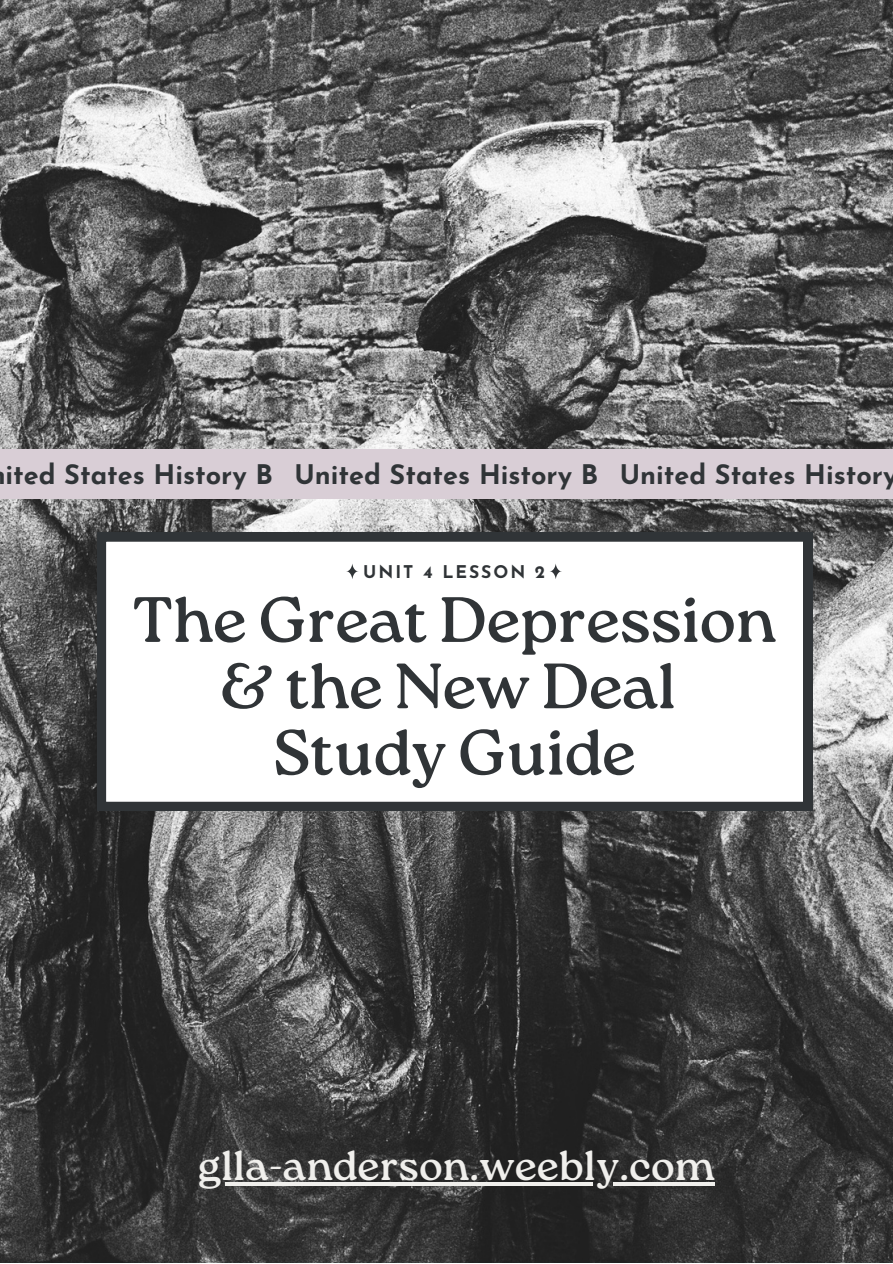
<style>
.page{position:relative;width:893px;height:1264px;background:#fff}
.page>*{position:absolute;margin:0;border:0;box-sizing:border-box;transform-origin:0 0}
.t1{font:63.9px "Roca One";letter-spacing:-.01em;color:#303437}
.t2{font:41.7px "Roca One";color:#f0efec}
.t3{font:700 27px "Josefin Sans";color:#303437}
.t4{font:700 17.55px "Josefin Sans";letter-spacing:.11em;color:#303437}
</style>
<div class="page">
<img style="left:0;top:0;width:892px;height:1262px">
<div style="left:0;top:449px;width:892px;height:49px;background:#d9ced6"></div>
<svg style="left:97px;top:532px;width:714px;height:278px"></svg>
<svg style="left:346px;top:563px;width:12px;height:16px"></svg>
<svg style="left:549px;top:563px;width:12px;height:16px"></svg>
<hr style="left:198px;top:1182px;width:517px;height:3px;background:#f0efec">
<p class="t3" style="left:5px;top:464px;width:269px">ited States History B</p>
<p class="t3" style="left:619px;top:464px;width:279px">United States History</p>
<p class="t3" style="left:294px;top:464px;width:305px">United States History B</p>
<p class="t4" style="left:363px;top:564px;width:183px">UNIT 4 LESSON 2</p>
<p class="t1" style="left:132px;top:582px;width:645px">The Great Depression</p>
<p class="t1" style="left:220px;top:649px;width:458px">&amp; the New Deal</p>
<p class="t1" style="left:272px;top:715px;width:365px">Study Guide</p>
<p class="t2" style="left:198px;top:1141px;width:518px">glla-anderson.weebly.com</p>
</div>
